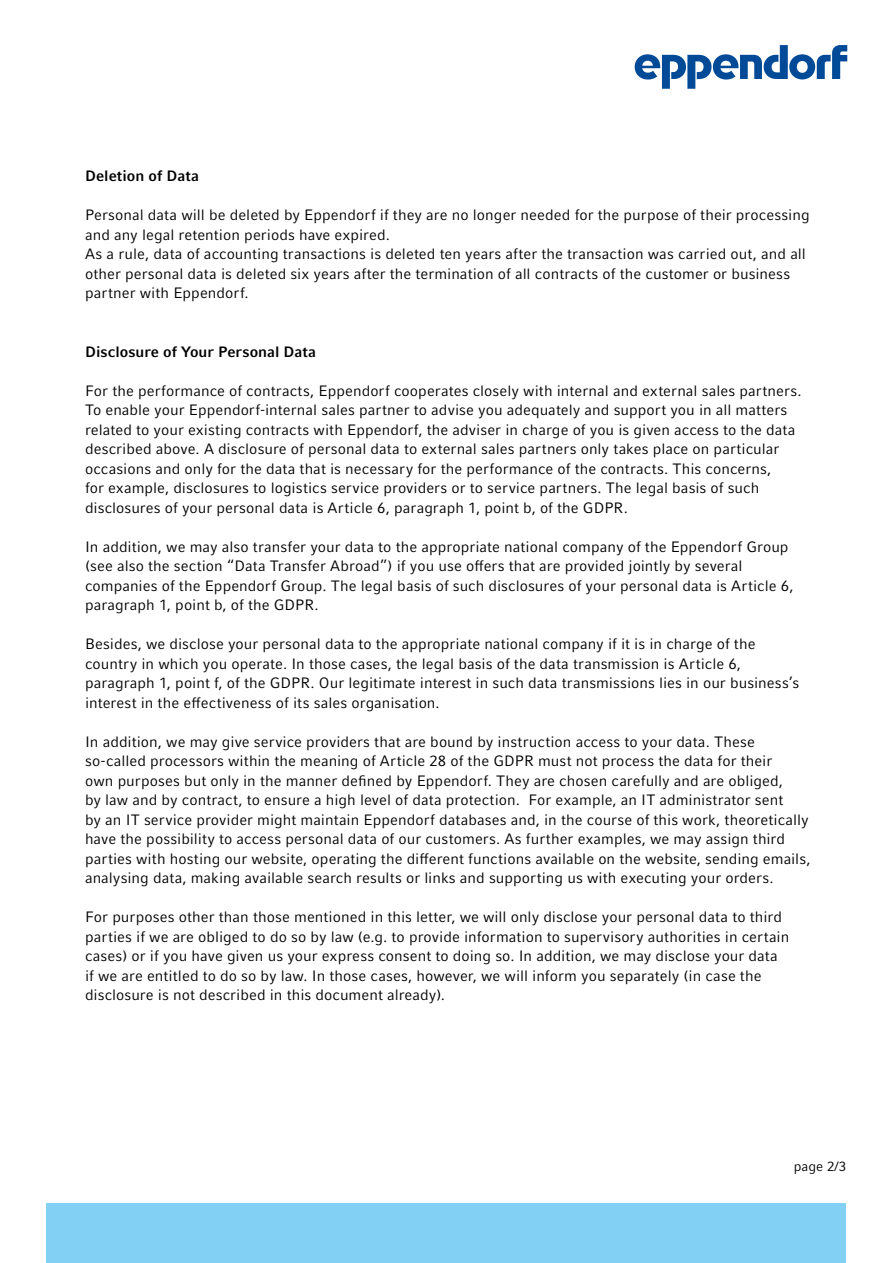
<style>
.page{position:relative;width:893px;height:1263px;background:#fff}
.page>*{position:absolute;margin:0;border:0;box-sizing:border-box;transform-origin:0 0}
.Cover_01_Headline_2{font:15px/19.5px "Compatil Factfor Eppendorf";letter-spacing:.005em;color:#000}
.Cover_01_Headline_2-2{font:700 15px "Compatil Factfor Eppendorf";color:#000}
.t1{font:13.5px "Compatil Factfor Eppendorf";color:#000}
</style>
<div class="page">
<svg style="left:635px;top:45px;width:212px;height:44px"></svg>
<div style="left:47px;top:1203px;width:799px;height:60px;background:#83d0f5"></div>
<p class="Cover_01_Headline_2-2" style="left:85px;top:167px;width:115px">Deletion of Data</p>
<p class="Cover_01_Headline_2" style="left:85px;top:205px;width:726px">Personal data will be deleted by Eppendorf if they are no longer needed for the purpose of their processing and any legal retention periods have expired.</p>
<p class="Cover_01_Headline_2" style="left:85px;top:244px;width:722px">As a rule, data of accounting transactions is deleted ten years after the transaction was carried out, and all other personal data is deleted six years after the termination of all contracts of the customer or business partner with Eppendorf.</p>
<p class="Cover_01_Headline_2-2" style="left:85px;top:343px;width:233px">Disclosure of Your Personal Data</p>
<p class="Cover_01_Headline_2" style="left:85px;top:381px;width:718px">For the performance of contracts, Eppendorf cooperates closely with internal and external sales partners.<br>To enable your Eppendorf-internal sales partner to advise you adequately and support you in all matters related to your existing contracts with Eppendorf, the adviser in charge of you is given access to the data described above. A disclosure of personal data to external sales partners only takes place on particular</p>
<p class="Cover_01_Headline_2" style="left:85px;top:459px;width:688px">occasions and only for the data that is necessary for the performance of the contracts. This concerns,</p>
<p class="Cover_01_Headline_2" style="left:85px;top:478px;width:676px">for example, disclosures to logistics service providers or to service partners. The legal basis of such</p>
<p class="Cover_01_Headline_2" style="left:85px;top:498px;width:544px">disclosures of your personal data is Article 6, paragraph 1, point b, of the GDPR.</p>
<p class="Cover_01_Headline_2" style="left:85px;top:537px;width:705px">In addition, we may also transfer your data to the appropriate national company of the Eppendorf Group (see also the section “Data Transfer Abroad”) if you use offers that are provided jointly by several</p>
<p class="Cover_01_Headline_2" style="left:85px;top:576px;width:710px">companies of the Eppendorf Group. The legal basis of such disclosures of your personal data is Article 6, paragraph 1, point b, of the GDPR.</p>
<p class="Cover_01_Headline_2" style="left:85px;top:634px;width:672px">Besides, we disclose your personal data to the appropriate national company if it is in charge of the</p>
<p class="Cover_01_Headline_2" style="left:85px;top:654px;width:658px">country in which you operate. In those cases, the legal basis of the data transmission is Article 6,</p>
<p class="Cover_01_Headline_2" style="left:85px;top:673px;width:716px">paragraph 1, point f, of the GDPR. Our legitimate interest in such data transmissions lies in our business’s interest in the effectiveness of its sales organisation.</p>
<p class="Cover_01_Headline_2" style="left:85px;top:732px;width:671px">In addition, we may give service providers that are bound by instruction access to your data. These</p>
<p class="Cover_01_Headline_2" style="left:85px;top:751px;width:689px">so-called processors within the meaning of Article 28 of the GDPR must not process the data for their</p>
<p class="Cover_01_Headline_2" style="left:85px;top:771px;width:699px">own purposes but only in the manner defined by Eppendorf. They are chosen carefully and are obliged,</p>
<p class="Cover_01_Headline_2" style="left:85px;top:790px;width:700px">by law and by contract, to ensure a high level of data protection. For example, an IT administrator sent</p>
<p class="Cover_01_Headline_2" style="left:85px;top:810px;width:727px">by an IT service provider might maintain Eppendorf databases and, in the course of this work, theoretically have the possibility to access personal data of our customers. As further examples, we may assign third parties with hosting our website, operating the different functions available on the website, sending emails, analysing data, making available search results or links and supporting us with executing your orders.</p>
<p class="Cover_01_Headline_2" style="left:85px;top:907px;width:706px">For purposes other than those mentioned in this letter, we will only disclose your personal data to third parties if we are obliged to do so by law (e.g. to provide information to supervisory authorities in certain cases) or if you have given us your express consent to doing so. In addition, we may disclose your data</p>
<p class="Cover_01_Headline_2" style="left:85px;top:966px;width:678px">if we are entitled to do so by law. In those cases, however, we will inform you separately (in case the</p>
<p class="Cover_01_Headline_2" style="left:85px;top:985px;width:362px">disclosure is not described in this document already).</p>
<p class="t1" style="left:794px;top:1158px;width:54px">page 2/3</p>
</div>
